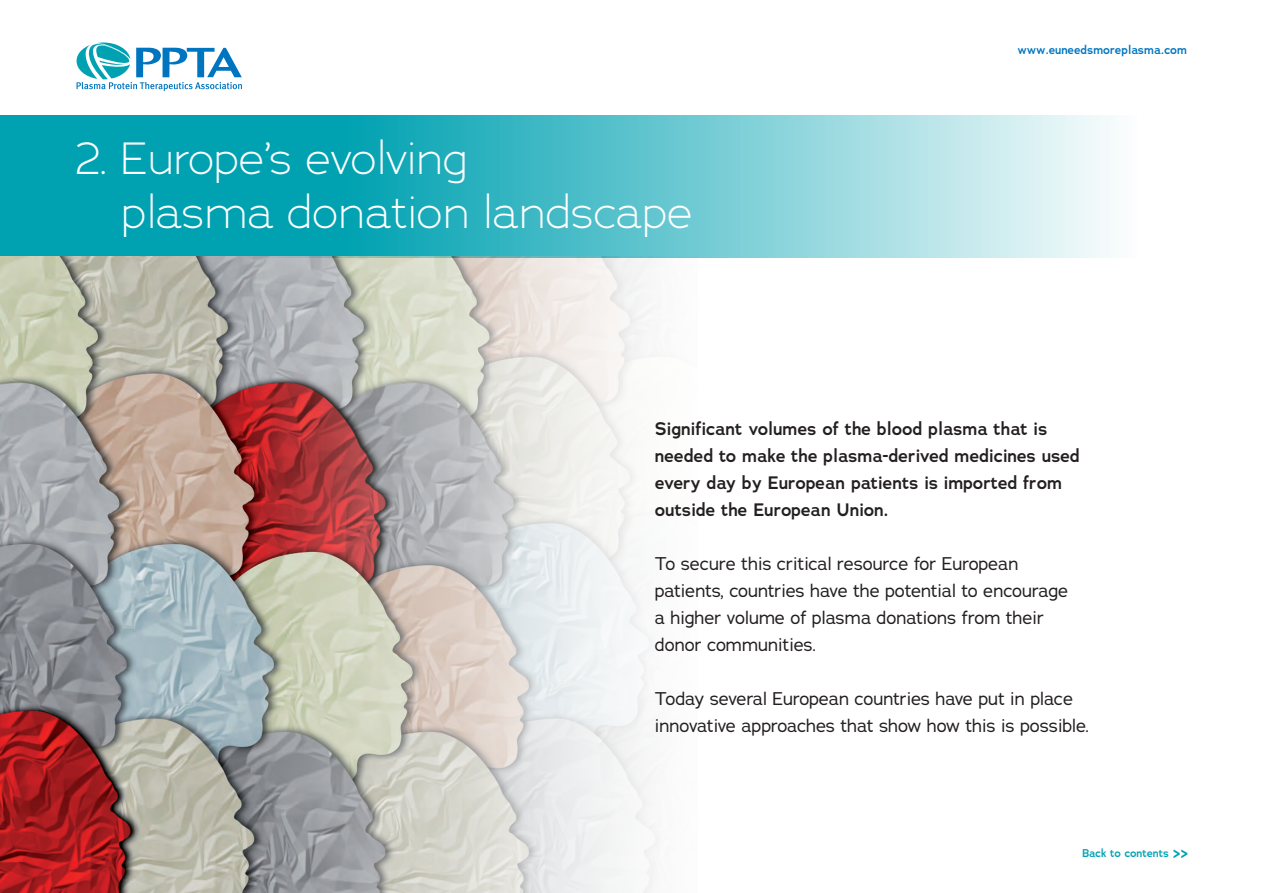
<style>
.page{position:relative;width:1263px;height:893px;background:#fff}
.page>*{position:absolute;margin:0;border:0;box-sizing:border-box;transform-origin:0 0}
.t1{font:300 45px/54px "Adrianna";color:#fff}
.t2{font:18px/27px "Adrianna";color:#231f20}
.t3{font:600 18px/27px "Adrianna";color:#231f20}
.t4{font:600 12px "Adrianna";letter-spacing:.005em;color:#0075bf}
.t5{font:600 11.25px "Adrianna";color:#00a2b2}
.s1{font-weight:700;font-size:12px}
</style>
<div class="page">
<svg style="left:77px;top:42px;width:165px;height:49px"></svg>
<svg style="left:0;top:115px;width:1110px;height:142px;background:#54c0ca"></svg>
<img style="left:0;top:257px;width:697px;height:636px">
<p class="t1" style="left:122px;top:131px;width:573px;text-indent:-47px">2. Europe’s evolving<br>plasma donation landscape</p>
<p class="t4" style="left:1017px;top:42px;width:171px">www.euneedsmoreplasma.com</p>
<p class="t3" style="left:655px;top:416px;width:426px">Significant volumes of the blood plasma that is needed to make the plasma-derived medicines used every day by European patients is imported from outside the European Union.</p>
<p class="t2" style="left:655px;top:550px;width:415px">To secure this critical resource for European patients, countries have the potential to encourage a higher volume of plasma donations from their donor communities.</p>
<p class="t2" style="left:655px;top:685px;width:436px">Today several European countries have put in place innovative approaches that show how this is possible.</p>
<p class="t5" style="left:1082px;top:846px;width:108px">Back to contents <span class="s1">&gt;&gt;</span></p>
</div>
